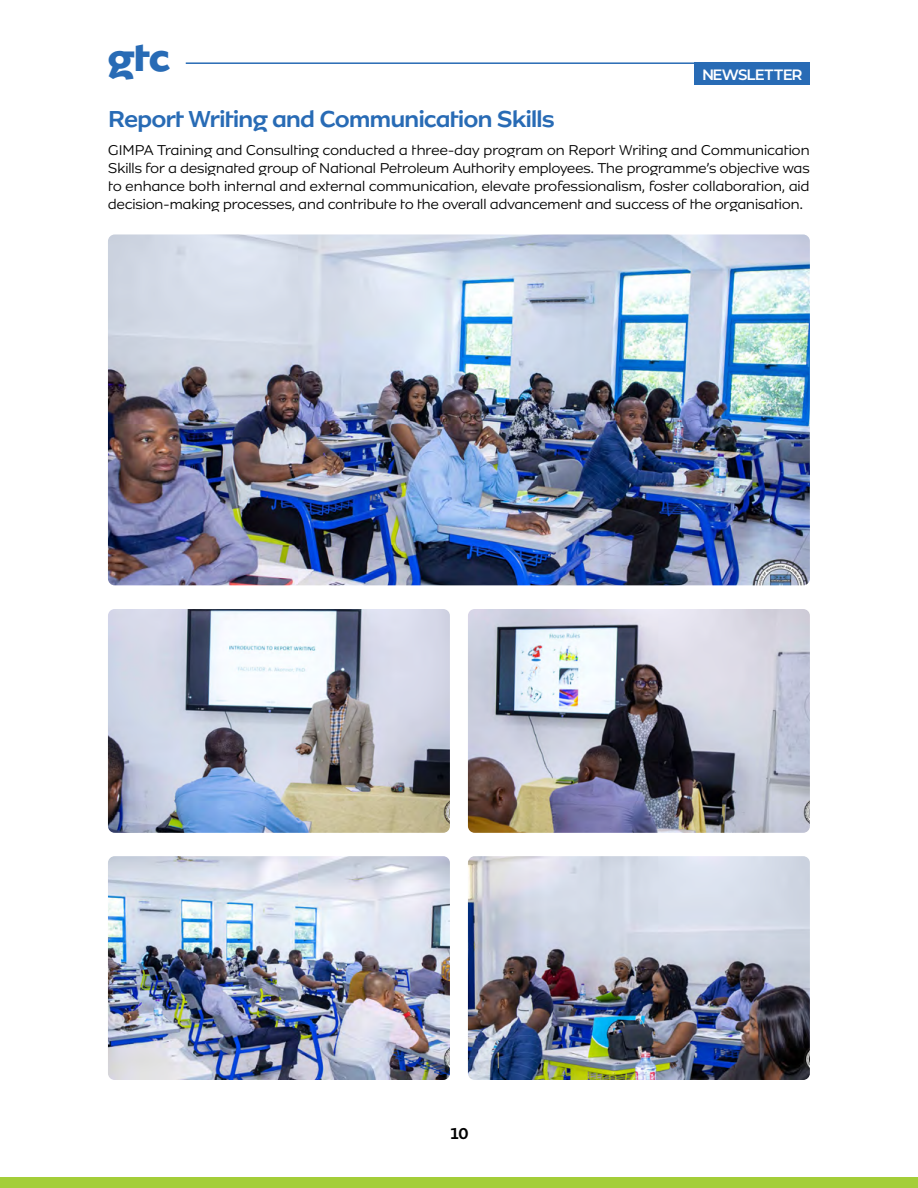
<style>
.page{position:relative;width:918px;height:1188px;background:#fff}
.page>*{position:absolute;margin:0;border:0;box-sizing:border-box;transform-origin:0 0}
.t1{font:800 40.5px "MTN Brighter Sans";color:#286bb5}
.t2{font:500 24.3px "MTN Brighter Sans";letter-spacing:-.05em;color:#286bb5}
.t3{font:500 16.5px "MTN Brighter Sans";color:#000}
.t4{font:300 15px/18px "MTN Brighter Sans";letter-spacing:-.04em;color:#000;text-align:justify}
.t5{font:600 15px "Montserrat";letter-spacing:-.055em;color:#fff}
</style>
<div class="page">
<div style="left:695px;top:62px;width:115px;height:23px;background:#286bb5"></div>
<hr style="left:186px;top:62px;width:509px;height:2px;background:#286bb5">
<div style="left:0;top:1177px;width:918px;height:11px;background:#a4ce39"></div>
<img style="left:108px;top:234px;width:702px;height:351px">
<img style="left:108px;top:609px;width:342px;height:224px">
<img style="left:468px;top:609px;width:342px;height:224px">
<img style="left:108px;top:856px;width:342px;height:224px">
<img style="left:468px;top:856px;width:342px;height:224px">
<h1 class="t1" style="left:108px;top:32px;width:64px">gtc</h1>
<h2 class="t2" style="left:108px;top:105px;width:449px">Report Writing and Communication Skills</h2>
<p class="t5" style="left:702px;top:64px;width:102px">NEWSLETTER</p>
<p class="t4" style="left:108px;top:141px;width:703px">GIMPA Training and Consulting conducted a three-day program on Report Writing and Communication Skills for a designated group of National Petroleum Authority employees. The programme’s objective was to enhance both internal and external communication, elevate professionalism, foster collaboration, aid decision-making processes, and contribute to the overall advancement and success of the organisation.</p>
<p class="t3" style="left:449px;top:1123px;width:21px">10</p>
</div>
